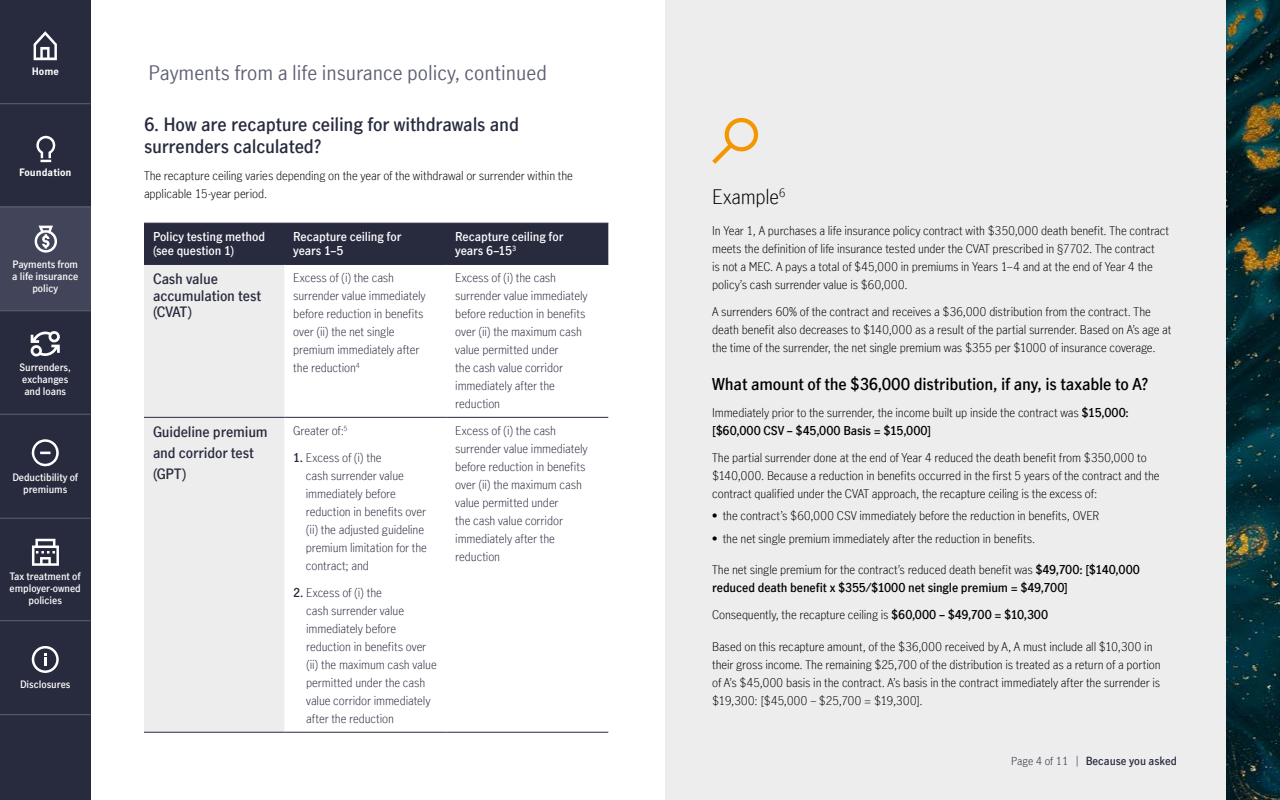
<style>
.page{position:relative;width:1280px;height:800px;background:#fff}
.page>*{position:absolute;margin:0;border:0;box-sizing:border-box;transform-origin:0 0}
.t1{font:20px "Manulife JH Sans Optimized";color:#5e6073}
.t2{font:300 20px "Manulife JH Sans Optimized";letter-spacing:-.01em;color:#000}
.t3{font:600 18px/21.6px "Manulife JH Sans Optimized";letter-spacing:-.01em;color:#282b3e}
.t4{font:600 16px "Manulife JH Sans Optimized";letter-spacing:-.01em;color:#000}
.t5{font:600 14px/16.8px "Manulife JH Sans Optimized";letter-spacing:-.01em;color:#282b3e}
.t6{font:300 12px/18px "Manulife JH Sans Optimized";letter-spacing:-.005em;color:#000}
.t7{font:300 12px/18px "Manulife JH Sans Optimized";letter-spacing:-.005em;color:#282b3e}
.t8{font:600 12px/18px "Manulife JH Sans Optimized";letter-spacing:-.01em;color:#000}
.t9{font:600 12px/14.4px "Manulife JH Sans Optimized";letter-spacing:-.01em;color:#fff}
.t10{font:600 11px "Manulife JH Sans Optimized";color:#282b3e}
.t11{font:600 10px/12px "Manulife JH Sans Optimized";letter-spacing:-.005em;color:#fff;text-align:center}
.t12{font:700 10px "Manulife JH Sans Optimized";color:#fff}
.s1{font-weight:600}
.s2{font-weight:300}
</style>
<div class="page">
<img style="left:1226px;top:0;width:54px;height:800px">
<div style="left:0;top:0;width:90px;height:800px;background:#282b3e"></div>
<div style="left:144px;top:224px;width:464px;height:40px;background:#282b3e"></div>
<div style="left:144px;top:265px;width:140px;height:467px;background:#ededed"></div>
<hr style="left:144px;top:223px;width:140px;height:1px;background:#282b3e">
<hr style="left:284px;top:223px;width:162px;height:1px;background:#282b3e">
<hr style="left:446px;top:223px;width:162px;height:1px;background:#282b3e">
<hr style="left:144px;top:264px;width:140px;height:1px;background:#282b3e">
<hr style="left:284px;top:264px;width:162px;height:1px;background:#282b3e">
<hr style="left:446px;top:264px;width:162px;height:1px;background:#282b3e">
<hr style="left:144px;top:417px;width:140px;height:1px;background:#282b3e">
<hr style="left:284px;top:417px;width:162px;height:1px;background:#282b3e">
<hr style="left:446px;top:417px;width:162px;height:1px;background:#282b3e">
<hr style="left:144px;top:732px;width:140px;height:1px;background:#282b3e">
<hr style="left:284px;top:732px;width:162px;height:1px;background:#282b3e">
<hr style="left:446px;top:732px;width:162px;height:1px;background:#282b3e">
<div style="left:666px;top:0;width:560px;height:800px;background:#ededed"></div>
<div style="left:0;top:207px;width:90px;height:104px;background:#424559"></div>
<svg style="left:712px;top:118px;width:47px;height:46px"></svg>
<svg style="left:32px;top:646px;width:27px;height:27px"></svg>
<hr style="left:0;top:103px;width:90px;height:1px;background:#5e6073">
<hr style="left:0;top:414px;width:90px;height:1px;background:#5e6073">
<hr style="left:0;top:518px;width:90px;height:1px;background:#5e6073">
<hr style="left:0;top:620px;width:90px;height:1px;background:#5e6073">
<hr style="left:0;top:714px;width:90px;height:1px;background:#5e6073">
<hr style="left:0;top:207px;width:90px;height:1px;background:#5e6073">
<hr style="left:0;top:311px;width:90px;height:1px;background:#5e6073">
<svg style="left:34px;top:31px;width:23px;height:29px"></svg>
<svg style="left:34px;top:226px;width:23px;height:27px"></svg>
<svg style="left:30px;top:331px;width:30px;height:26px"></svg>
<svg style="left:31px;top:439px;width:28px;height:28px"></svg>
<svg style="left:32px;top:539px;width:27px;height:27px"></svg>
<svg style="left:36px;top:136px;width:20px;height:26px"></svg>
<p class="t12" style="left:32px;top:65px;width:29px">Home</p>
<p class="t12" style="left:19px;top:165px;width:54px">Foundation</p>
<p class="t11" style="left:12px;top:258px;width:67px">Payments from a life insurance policy</p>
<p class="t11" style="left:20px;top:361px;width:53px;text-align:left">Surrenders, exchanges and loans</p>
<p class="t11" style="left:12px;top:471px;width:67px">Deductibility of premiums</p>
<p class="t11" style="left:10px;top:570px;width:73px">Tax treatment of employer-owned policies</p>
<p class="t11" style="left:20px;top:678px;width:52px">Disclosures</p>
<h1 class="t1" style="left:148px;top:59px;width:400px">Payments from a life insurance policy, continued</h1>
<h2 class="t3" style="left:144px;top:113px;width:377px">6. How are recapture ceiling for withdrawals and surrenders calculated?</h2>
<p class="t6" style="left:144px;top:166px;width:431px">The recapture ceiling varies depending on the year of the withdrawal or surrender within the applicable 15-year period.</p>
<p class="t9" style="left:153px;top:229px;width:114px">Policy testing method (see question 1)</p>
<p class="t9" style="left:293px;top:229px;width:109px">Recapture ceiling for years 1–5</p>
<p class="t9" style="left:455px;top:229px;width:109px">Recapture ceiling for years 6–15<sup>3</sup></p>
<p class="t5" style="left:153px;top:270px;width:110px">Cash value accumulation test (CVAT)</p>
<p class="t7" style="left:293px;top:268px;width:134px">Excess of (i) the cash surrender value immediately before reduction in benefits over (ii) the net single premium immediately after the reduction<sup>4</sup></p>
<p class="t7" style="left:455px;top:268px;width:134px">Excess of (i) the cash surrender value immediately before reduction in benefits over (ii) the maximum cash value permitted under<br>the cash value corridor immediately after the reduction</p>
<p class="t5" style="left:153px;top:421px;width:116px;line-height:21px">Guideline premium and corridor test (GPT)</p>
<p class="t7" style="left:293px;top:421px;width:56px">Greater of:<sup>5</sup></p>
<p class="t7" style="left:455px;top:421px;width:134px">Excess of (i) the cash surrender value immediately before reduction in benefits over (ii) the maximum cash value permitted under<br>the cash value corridor immediately after the reduction</p>
<p class="t7" style="left:306px;top:448px;width:123px;text-indent:-13px"><span class="s1">1.</span> Excess of (i) the<br>cash surrender value immediately before reduction in benefits over (ii) the adjusted guideline premium limitation for the contract; and</p>
<p class="t7" style="left:306px;top:583px;width:132px;text-indent:-13px"><span class="s1">2.</span> Excess of (i) the<br>cash surrender value immediately before reduction in benefits over (ii) the maximum cash value permitted under the cash value corridor immediately after the reduction</p>
<h1 class="t2" style="left:712px;top:183px;width:75px">Example<sup>6</sup></h1>
<p class="t6" style="left:712px;top:222px;width:459px">In Year 1, A purchases a life insurance policy contract with $350,000 death benefit. The contract meets the definition of life insurance tested under the CVAT prescribed in §7702. The contract<br>is not a MEC. A pays a total of $45,000 in premiums in Years 1–4 and at the end of Year 4 the policy’s cash surrender value is $60,000.</p>
<p class="t6" style="left:712px;top:303px;width:461px">A surrenders 60% of the contract and receives a $36,000 distribution from the contract. The death benefit also decreases to $140,000 as a result of the partial surrender. Based on A’s age at the time of the surrender, the net single premium was $355 per $1000 of insurance coverage.</p>
<h3 class="t4" style="left:712px;top:373px;width:438px">What amount of the $36,000 distribution, if any, is taxable to A?</h3>
<p class="t6" style="left:712px;top:403px;width:418px">Immediately prior to the surrender, the income built up inside the contract was <span class="s1">$15,000: [$60,000 CSV – $45,000 Basis = $15,000]</span></p>
<p class="t6" style="left:712px;top:448px;width:449px">The partial surrender done at the end of Year 4 reduced the death benefit from $350,000 to $140,000. Because a reduction in benefits occurred in the first 5 years of the contract and the contract qualified under the CVAT approach, the recapture ceiling is the excess of:</p>
<p class="t6" style="left:712px;top:506px;width:389px">• the contract’s $60,000 CSV immediately before the reduction in benefits, OVER</p>
<p class="t6" style="left:712px;top:529px;width:325px">• the net single premium immediately after the reduction in benefits.</p>
<p class="t8" style="left:712px;top:560px;width:429px"><span class="s2">The net single premium for the contract’s reduced death benefit was</span> $49,700: [$140,000 reduced death benefit x $355/$1000 net single premium = $49,700]</p>
<p class="t6" style="left:712px;top:605px;width:338px">Consequently, the recapture ceiling is <span class="s1">$60,000 – $49,700 = $10,300</span></p>
<p class="t6" style="left:712px;top:637px;width:450px">Based on this recapture amount, of the $36,000 received by A, A must include all $10,300 in their gross income. The remaining $25,700 of the distribution is treated as a return of a portion of A’s $45,000 basis in the contract. A’s basis in the contract immediately after the surrender is $19,300: [$45,000 – $25,700 = $19,300].</p>
<p class="t10" style="left:1011px;top:753px;width:167px"><span class="s2">Page 4 of 11 |</span> Because you asked</p>
</div>
